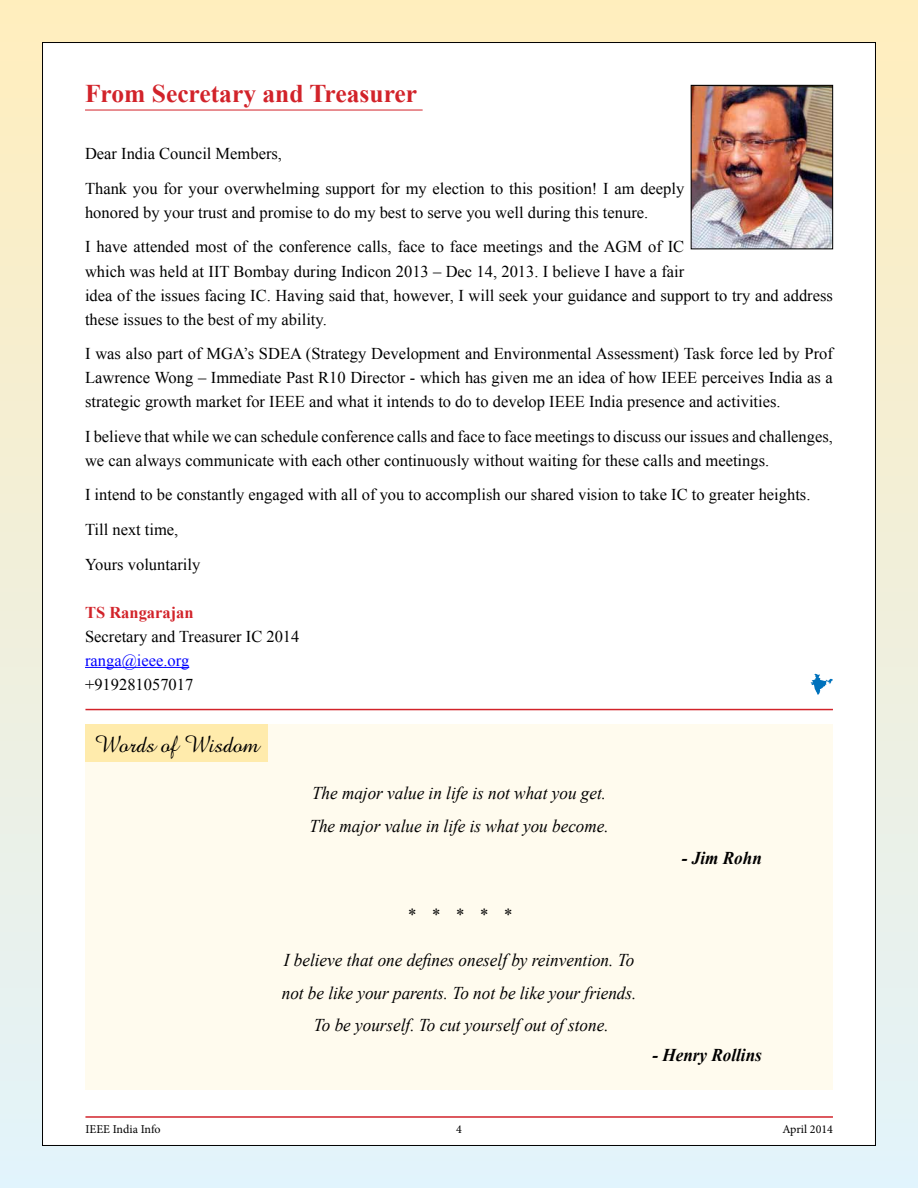
<style>
.page{position:relative;width:918px;height:1188px;background:#fff}
.page>*{position:absolute;margin:0;border:0;box-sizing:border-box;transform-origin:0 0}
.t1{font:700 25.5px "Times New Roman";color:#d2232a}
.t2{font:24px "Amazone BT";color:#000}
.t3{font:italic 18px/32.5px "Times New Roman";color:#000;scale:.95 1}
.t4{font:italic 700 18px "Times New Roman";color:#000;scale:.95 1}
.t5{font:16.5px/24px "Times New Roman";color:#000}
.t6{font:16.5px "Times New Roman";color:#00f}
.t7{font:700 16.5px "Times New Roman";color:#d2232a}
.t8{font:12px "Minion Pro";color:#000}
</style>
<div class="page">
<div style="left:0;top:0;width:918px;height:1188px;background:linear-gradient(to bottom,#ffedbc,#e2f2fa)"></div>
<div style="left:42px;top:42px;width:834px;height:1104px;background:#fff;border:1px solid #000"></div>
<hr style="left:85px;top:1116px;width:748px;height:2px;background:#d2232a">
<div style="left:85px;top:724px;width:748px;height:366px;background:#fffbee"></div>
<hr style="left:85px;top:110px;width:338px;height:1px;background:#d2232a">
<img style="left:693px;top:87px;width:138px;height:160px">
<div style="left:691px;top:85px;width:142px;height:164px;border:1px solid #000"></div>
<hr style="left:85px;top:667px;width:104px;height:1px;background:#00f">
<hr style="left:85px;top:709px;width:748px;height:1px;background:#d2232a">
<div style="left:85px;top:724px;width:183px;height:38px;background:#ffebac"></div>
<svg style="left:811px;top:674px;width:22px;height:21px"></svg>
<h1 class="t1" style="left:85px;top:76px;width:334px">From Secretary and Treasurer</h1>
<p class="t5" style="left:85px;top:136px;width:601px;line-height:34.7px">Dear India Council Members,<br>Thank you for your overwhelming support for my election to this position! I am deeply</p>
<p class="t5" style="left:85px;top:195px;width:601px;line-height:34.7px">honored by your trust and promise to do my best to serve you well during this tenure.<br>I have attended most of the conference calls, face to face meetings and the AGM of IC</p>
<p class="t5" style="left:85px;top:259px;width:749px">which was held at IIT Bombay during Indicon 2013 – Dec 14, 2013. I believe I have a fair<br>idea of the issues facing IC. Having said that, however, I will seek your guidance and support to try and address these issues to the best of my ability.</p>
<p class="t5" style="left:85px;top:341px;width:749px;text-align:justify">I was also part of MGA’s SDEA (Strategy Development and Environmental Assessment) Task force led by Prof Lawrence Wong – Immediate Past R10 Director - which has given me an idea of how IEEE perceives India as a strategic growth market for IEEE and what it intends to do to develop IEEE India presence and activities.</p>
<p class="t5" style="left:85px;top:424px;width:749px">I believe that while we can schedule conference calls and face to face meetings to discuss our issues and challenges, we can always communicate with each other continuously without waiting for these calls and meetings.</p>
<p class="t5" style="left:85px;top:477px;width:727px;line-height:34.7px">I intend to be constantly engaged with all of you to accomplish our shared vision to take IC to greater heights.<br>Till next time,<br>Yours voluntarily</p>
<p class="t7" style="left:85px;top:601px;width:110px">TS Rangarajan</p>
<p class="t5" style="left:85px;top:624px;width:216px">Secretary and Treasurer IC 2014</p>
<p class="t6" style="left:85px;top:649px;width:106px">ranga@ieee.org</p>
<p class="t5" style="left:85px;top:672px;width:110px">+919281057017</p>
<h2 class="t2" style="left:94px;top:730px;width:167px">Words of Wisdom</h2>
<p class="t3" style="left:309px;top:777px;width:317px">The major value in life is not what you get.<br>The major value in life is what you become.</p>
<p class="t3" style="left:407px;top:898px;width:111px">*****</p>
<p class="t3" style="left:282px;top:943px;width:375px;text-align:center">I believe that one defines oneself by reinvention. To not be like your parents. To not be like your friends.<br>To be yourself. To cut yourself out of stone.</p>
<p class="t4" style="left:682px;top:846px;width:86px">- Jim Rohn</p>
<p class="t4" style="left:652px;top:1043px;width:117px">- Henry Rollins</p>
<p class="t8" style="left:85px;top:1122px;width:77px">IEEE India Info</p>
<p class="t8" style="left:456px;top:1122px;width:7px">4</p>
<p class="t8" style="left:782px;top:1122px;width:52px">April 2014</p>
</div>
